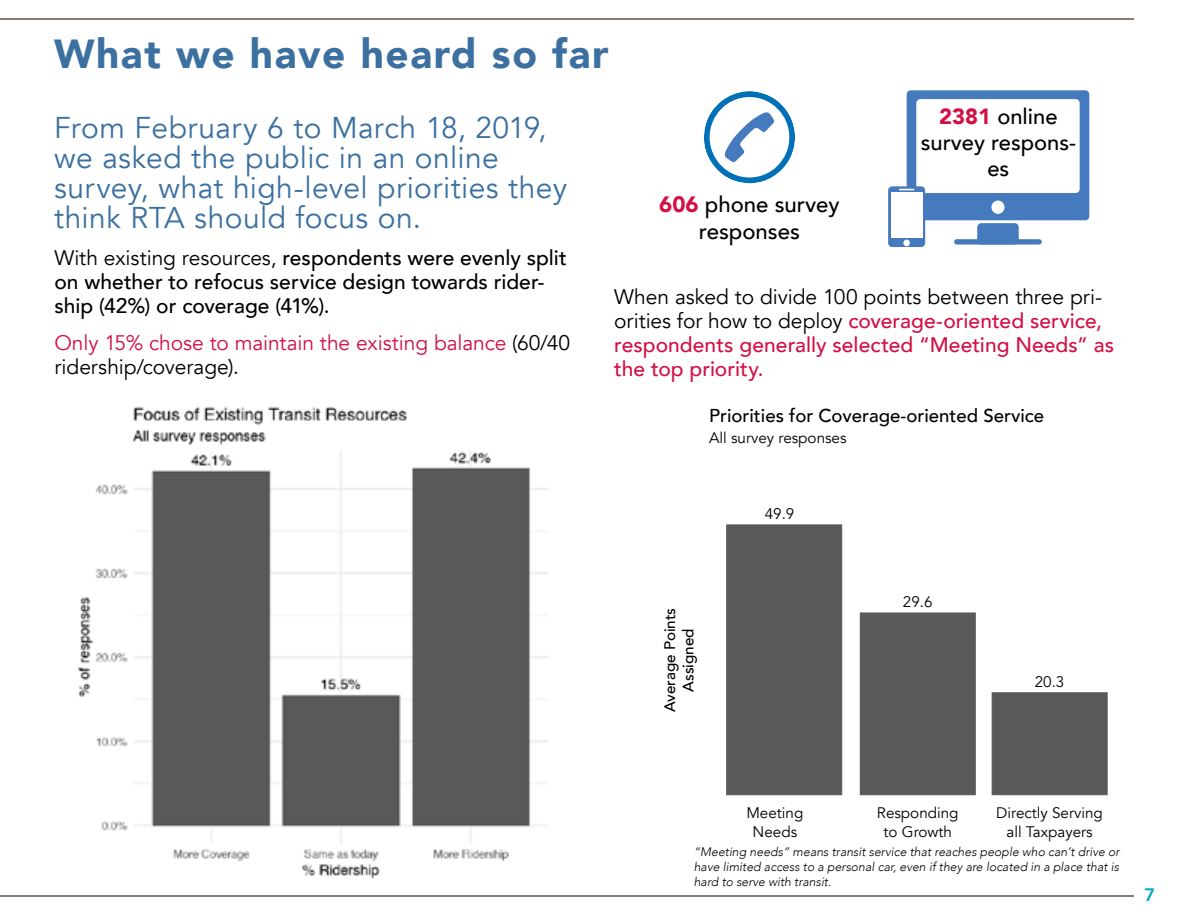
<style>
.page{position:relative;width:1188px;height:918px;background:#fff}
.page>*{position:absolute;margin:0;border:0;box-sizing:border-box;transform-origin:0 0}
.t1{font:900 40.5px "Avenir";letter-spacing:.04em;color:#3b70a1}
.t2{font:30px/30px "Avenir";letter-spacing:.015em;color:#3b70a1}
.t3{font:500 22.2px/26.7px "Avenir";color:#000;text-align:center}
.t4{font:500 21.9px/26.4px "Avenir";color:#000;text-align:center}
.t5{font:500 21px/24px "Avenir";color:#d31044}
.t6{font:500 21px/24px "Avenir";color:#000}
.t7{font:21px/24px "Avenir";letter-spacing:-.005em;color:#d31044}
.t8{font:500 18.6px "Avenir";color:#000}
.t9{font:800 18px "Avenir";color:#00a8c6}
.t10{font:15.3px/18.3px "Avenir";color:#000;text-align:center}
.t11{font:500 15.3px/18.3px "Avenir";color:#000;text-align:center}
.t12{font:italic 300 12.3px/14.9px "Avenir";color:#000;text-align:justify}
.s1{font-weight:900;color:#d31044}
.s2{font-weight:400}
.s3{color:#000}
.s4{font-weight:400;color:#000}
</style>
<div class="page">
<hr style="left:0;top:18px;width:1134px;height:2px;background:#887d79">
<hr style="left:0;top:896px;width:1134px;height:1px;background:#887d79">
<svg style="left:703px;top:91px;width:92px;height:93px"></svg>
<div style="left:907px;top:90px;width:182px;height:130px;background:#457abe;border-radius:4px"></div>
<div style="left:916px;top:99px;width:164px;height:94px;background:#fff;border-radius:4px"></div>
<div style="left:991px;top:201px;width:14px;height:13px;background:#fff;border-radius:50%"></div>
<div style="left:977px;top:223px;width:42px;height:22px;background:#457abe;border-radius:4px"></div>
<div style="left:954px;top:239px;width:88px;height:6px;background:#457abe;border-radius:3px"></div>
<div style="left:888px;top:186px;width:37px;height:61px;background:#457abe;border-radius:4px"></div>
<div style="left:891px;top:192px;width:31px;height:46px;background:#fff"></div>
<svg style="left:899px;top:189px;width:15px;height:1px"></svg>
<div style="left:903px;top:240px;width:7px;height:6px;background:#fff;border-radius:50%"></div>
<img style="left:77px;top:406px;width:471px;height:473px">
<div style="left:727px;top:525px;width:115px;height:270px;background:#595959"></div>
<div style="left:860px;top:613px;width:115px;height:182px;background:#595959"></div>
<div style="left:992px;top:693px;width:115px;height:102px;background:#595959"></div>
<h1 class="t1" style="left:54px;top:19px;width:556px">What we have heard so far</h1>
<h2 class="t2" style="left:54px;top:113px;width:515px">From February 6 to March 18, 2019, we asked the public in an online survey, what high-level priorities they think RTA should focus on.</h2>
<h3 class="t4" style="left:921px;top:102px;width:157px"><span class="s1">2381</span> online survey respons&shy;es</h3>
<h3 class="t3" style="left:659px;top:190px;width:182px"><span class="s1">606</span> phone survey responses</h3>
<h3 class="t6" style="left:54px;top:244px;width:514px"><span class="s2">With existing resources,</span> respondents were evenly split on whether to refocus service design towards rider&shy;ship (42%) or coverage (41%).</h3>
<h3 class="t7" style="left:54px;top:331px;width:517px">Only 15% chose to maintain the existing balance <span class="s3">(60/40 ridership/coverage).</span></h3>
<h3 class="t5" style="left:614px;top:283px;width:501px"><span class="s4">When asked to divide 100 points between three pri&shy;orities for how to deploy</span> coverage-oriented service, respondents generally selected “Meeting Needs” as the top priority.</h3>
<h3 class="t8" style="left:709px;top:399px;width:337px">Priorities for Coverage-oriented Service</h3>
<p class="t10" style="left:709px;top:429px;width:139px">All survey responses</p>
<p class="t11" style="left:660px;top:712px;width:106px;rotate:-90deg">Average Points<br>Assigned</p>
<p class="t10" style="left:765px;top:505px;width:31px">49.9</p>
<p class="t10" style="left:903px;top:593px;width:31px">29.6</p>
<p class="t10" style="left:1035px;top:673px;width:31px">20.3</p>
<p class="t10" style="left:746px;top:804px;width:59px">Meeting<br>Needs</p>
<p class="t10" style="left:877px;top:804px;width:83px">Responding to Growth</p>
<p class="t10" style="left:996px;top:804px;width:108px">Directly Serving all Taxpayers</p>
<p class="t12" style="left:694px;top:845px;width:427px">“Meeting needs” means transit service that reaches people who can’t drive or have limited access to a personal car, even if they are located in a place that is hard to serve with transit.</p>
<h3 class="t9" style="left:1144px;top:881px;width:12px">7</h3>
</div>
